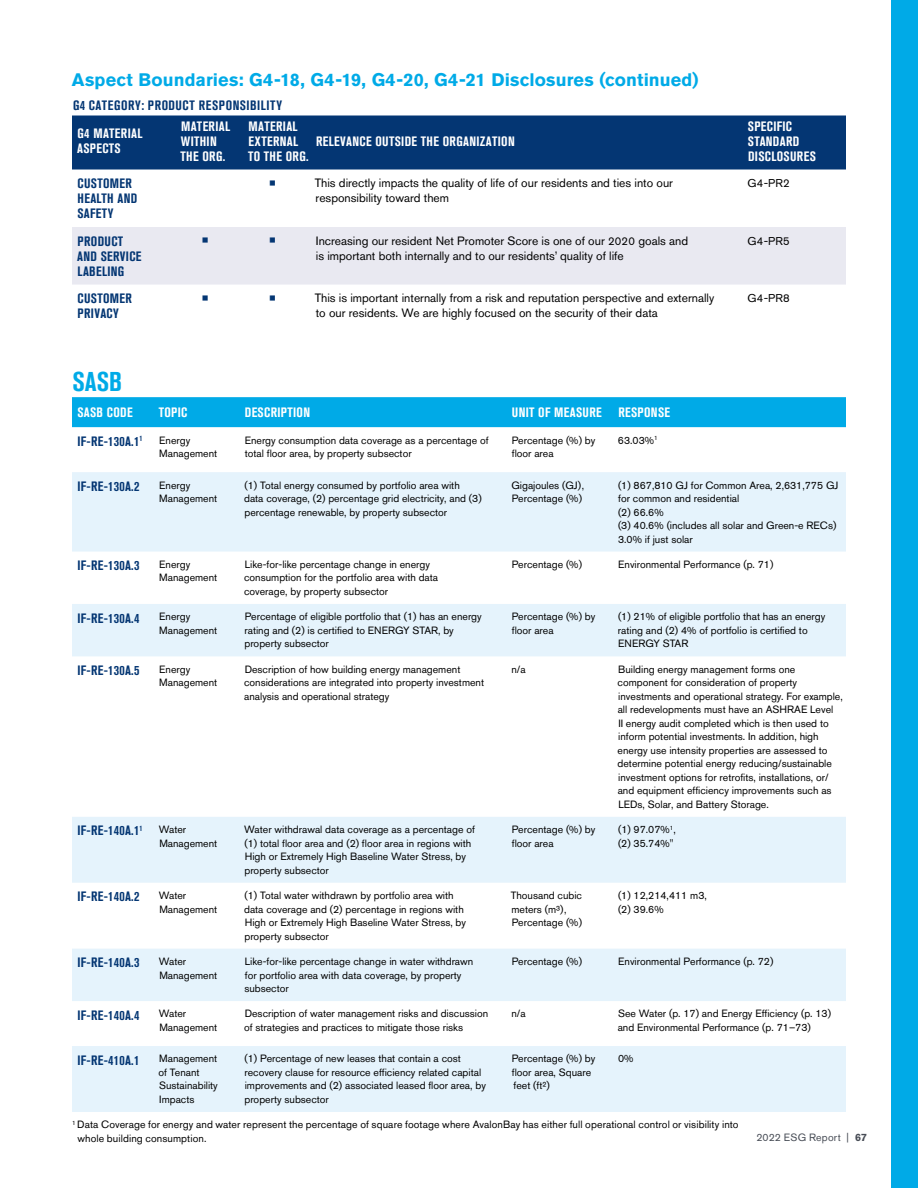
<style>
.page{position:relative;width:918px;height:1188px;background:#fff}
.page>*{position:absolute;margin:0;border:0;box-sizing:border-box;transform-origin:0 0}
.t1{font:700 condensed 27px "Akzidenz Grotesk BQ";color:#00aae7}
.t2{font:22.5px "Akzidenz Grotesk BQ";color:#043673}
.t3{font:700 18px "Akzidenz Grotesk BQ";letter-spacing:.01em;color:#00aae7}
.t4{font:700 condensed 13.5px/15px "Akzidenz Grotesk BQ";letter-spacing:.025em;color:#043673}
.t5{font:700 condensed 13.5px/15px "Akzidenz Grotesk BQ";letter-spacing:.025em;color:#fff}
.t6{font:12px/15px "Akzidenz Grotesk BQ";color:#000}
.t7{font:11.25px "Akzidenz Grotesk BQ";letter-spacing:.02em;color:#000}
.t8{font:10.5px/13.5px "Akzidenz Grotesk BQ";color:#000}
.t9{font:10.5px "Akzidenz Grotesk BQ";letter-spacing:.02em;color:#474c55}
.s1{font-size:22.5px;color:#043673}
.s2{font-size:12px}
.s3{font-size:11.25px}
.s4{font-weight:700}
</style>
<div class="page">
<div style="left:72px;top:116px;width:774px;height:54px;background:#043673"></div>
<div style="left:72px;top:227px;width:774px;height:58px;background:#e9e9f1"></div>
<div style="left:72px;top:397px;width:774px;height:30px;background:#00aae7"></div>
<svg style="left:72px;top:472px;width:774px;height:640px"></svg>
<div style="left:891px;top:0;width:27px;height:1188px;background:#00aae7"></div>
<h3 class="t3" style="left:72px;top:69px;width:628px">Aspect Boundaries: G4-18, G4-19, G4-20, G4-21 Disclosures (continued)</h3>
<p class="t4" style="left:73px;top:97px;width:211px">G4 CATEGORY: PRODUCT RESPONSIBILITY</p>
<p class="t5" style="left:77px;top:126px;width:67px">G4 MATERIAL<br>ASPECTS</p>
<p class="t5" style="left:181px;top:119px;width:51px">MATERIAL<br>WITHIN<br>THE ORG.</p>
<p class="t5" style="left:248px;top:119px;width:62px">MATERIAL<br>EXTERNAL<br>TO THE ORG.</p>
<p class="t5" style="left:316px;top:134px;width:200px">RELEVANCE OUTSIDE THE ORGANIZATION</p>
<p class="t5" style="left:748px;top:119px;width:69px">SPECIFIC<br>STANDARD<br>DISCLOSURES</p>
<p class="t4" style="left:77px;top:176px;width:61px">CUSTOMER<br>HEALTH AND<br>SAFETY</p>
<p class="t6" style="left:316px;top:175px;width:359px;text-indent:-47px"><span class="s1">•</span> This directly impacts the quality of life of our residents and ties into our responsibility toward them</p>
<p class="t7" style="left:748px;top:176px;width:44px">G4<span class="s2">-</span>PR2</p>
<p class="t4" style="left:77px;top:233px;width:66px">PRODUCT<br>AND SERVICE<br>LABELING</p>
<h2 class="t2" style="left:201px;top:227px;width:9px">•</h2>
<p class="t6" style="left:316px;top:233px;width:374px;text-indent:-47px"><span class="s1">•</span> Increasing our resident Net Promoter Score is one of our <span class="s3">2020</span> goals and is important both internally and to our residents’ quality of life</p>
<p class="t7" style="left:748px;top:234px;width:44px">G4<span class="s2">-</span>PR5</p>
<p class="t4" style="left:78px;top:291px;width:56px">CUSTOMER<br>PRIVACY</p>
<h2 class="t2" style="left:201px;top:284px;width:9px">•</h2>
<p class="t6" style="left:316px;top:290px;width:400px;text-indent:-47px"><span class="s1">•</span> This is important internally from a risk and reputation perspective and externally to our residents. We are highly focused on the security of their data</p>
<p class="t7" style="left:748px;top:291px;width:44px">G4<span class="s2">-</span>PR8</p>
<h1 class="t1" style="left:72px;top:366px;width:51px">SASB</h1>
<p class="t5" style="left:77px;top:405px;width:57px">SASB CODE</p>
<p class="t5" style="left:159px;top:405px;width:30px">TOPIC</p>
<p class="t5" style="left:245px;top:405px;width:67px">DESCRIPTION</p>
<p class="t5" style="left:512px;top:405px;width:160px">UNIT OF MEASURE RESPONSE</p>
<p class="t4" style="left:78px;top:433px;width:67px">IF-RE-130A.1<sup>1</sup></p>
<p class="t8" style="left:159px;top:433px;width:60px">Energy<br>Management</p>
<p class="t8" style="left:245px;top:433px;width:245px">Energy consumption data coverage as a percentage of total floor area, by property subsector</p>
<p class="t8" style="left:512px;top:433px;width:85px">Percentage (%) by floor area</p>
<p class="t8" style="left:618px;top:433px;width:41px">63.03%<sup>1</sup></p>
<p class="t4" style="left:78px;top:478px;width:63px">IF-RE-130A.2</p>
<p class="t8" style="left:159px;top:478px;width:60px">Energy<br>Management</p>
<p class="t8" style="left:244px;top:478px;width:239px">(1) Total energy consumed by portfolio area with<br>data coverage, (2) percentage grid electricity, and (3) percentage renewable, by property subsector</p>
<p class="t8" style="left:511px;top:478px;width:74px">Gigajoules (GJ),<br>Percentage (%)</p>
<p class="t8" style="left:618px;top:478px;width:222px">(1) 867,810 GJ for Common Area, 2,631,775 GJ for common and residential<br>(2) 66.6%<br>(3) 40.6% (includes all solar and Green-e RECs)<br>3.0% if just solar</p>
<p class="t4" style="left:78px;top:558px;width:63px">IF-RE-130A.3</p>
<p class="t8" style="left:159px;top:558px;width:60px">Energy<br>Management</p>
<p class="t8" style="left:244px;top:558px;width:196px">Like-for-like percentage change in energy consumption for the portfolio area with data coverage, by property subsector</p>
<p class="t8" style="left:512px;top:558px;width:72px">Percentage (%)</p>
<p class="t8" style="left:618px;top:558px;width:157px">Environmental Performance (p. 71)</p>
<p class="t4" style="left:78px;top:610px;width:63px">IF-RE-130A.4</p>
<p class="t8" style="left:159px;top:610px;width:60px">Energy<br>Management</p>
<p class="t8" style="left:244px;top:610px;width:239px">Percentage of eligible portfolio that (1) has an energy rating and (2) is certified to ENERGY STAR, by property subsector</p>
<p class="t8" style="left:512px;top:610px;width:85px">Percentage (%) by floor area</p>
<p class="t8" style="left:618px;top:610px;width:209px">(1) 21% of eligible portfolio that has an energy rating and (2) 4% of portfolio is certified to<br>ENERGY STAR</p>
<p class="t4" style="left:78px;top:663px;width:63px">IF-RE-130A.5</p>
<p class="t8" style="left:159px;top:662px;width:60px">Energy<br>Management</p>
<p class="t8" style="left:244px;top:662px;width:242px">Description of how building energy management considerations are integrated into property investment analysis and operational strategy</p>
<p class="t8" style="left:511px;top:662px;width:16px">n/a</p>
<p class="t8" style="left:618px;top:662px;width:227px">Building energy management forms one component for consideration of property investments and operational strategy. For example, all redevelopments must have an ASHRAE Level<br>II energy audit completed which is then used to inform potential investments. In addition, high energy use intensity properties are assessed to determine potential energy reducing/sustainable investment options for retrofits, installations, or/ and equipment efficiency improvements such as LEDs, Solar, and Battery Storage.</p>
<p class="t4" style="left:78px;top:823px;width:67px">IF-RE-140A.1<sup>1</sup></p>
<p class="t8" style="left:159px;top:823px;width:60px">Water<br>Management</p>
<p class="t8" style="left:244px;top:823px;width:232px">Water withdrawal data coverage as a percentage of (1) total floor area and (2) floor area in regions with High or Extremely High Baseline Water Stress, by property subsector</p>
<p class="t8" style="left:512px;top:823px;width:85px">Percentage (%) by floor area</p>
<p class="t8" style="left:618px;top:823px;width:59px">(1) 97.07%<sup>1</sup>, (2) 35.74%"</p>
<p class="t4" style="left:78px;top:889px;width:63px">IF-RE-140A.2</p>
<p class="t8" style="left:159px;top:889px;width:60px">Water<br>Management</p>
<p class="t8" style="left:244px;top:889px;width:224px">(1) Total water withdrawn by portfolio area with data coverage and (2) percentage in regions with High or Extremely High Baseline Water Stress, by property subsector</p>
<p class="t8" style="left:511px;top:889px;width:73px">Thousand cubic meters (m³),<br>Percentage (%)</p>
<p class="t8" style="left:618px;top:889px;width:90px">(1) 12,214,411 m3, (2) 39.6%</p>
<p class="t4" style="left:78px;top:955px;width:63px">IF-RE-140A.3</p>
<p class="t8" style="left:159px;top:955px;width:60px">Water<br>Management</p>
<p class="t8" style="left:244px;top:955px;width:230px">Like-for-like percentage change in water withdrawn for portfolio area with data coverage, by property subsector</p>
<p class="t8" style="left:512px;top:955px;width:72px">Percentage (%)</p>
<p class="t8" style="left:618px;top:955px;width:157px">Environmental Performance (p. 72)</p>
<p class="t4" style="left:78px;top:1007px;width:63px">IF-RE-140A.4</p>
<p class="t8" style="left:159px;top:1007px;width:60px">Water<br>Management</p>
<p class="t8" style="left:244px;top:1007px;width:246px">Description of water management risks and discussion of strategies and practices to mitigate those risks</p>
<p class="t8" style="left:511px;top:1007px;width:16px">n/a</p>
<p class="t8" style="left:618px;top:1007px;width:215px">See Water (p. 17) and Energy Efficiency (p. 13) and Environmental Performance (p. 71–73)</p>
<p class="t4" style="left:78px;top:1052px;width:63px">IF-RE-410A.1</p>
<p class="t8" style="left:159px;top:1052px;width:61px">Management of Tenant<br>Sustainability<br>Impacts</p>
<p class="t8" style="left:244px;top:1052px;width:243px">(1) Percentage of new leases that contain a cost recovery clause for resource efficiency related capital improvements and (2) associated leased floor area, by property subsector</p>
<p class="t8" style="left:512px;top:1052px;width:85px">Percentage (%) by floor area, Square feet (ft²)</p>
<p class="t8" style="left:618px;top:1052px;width:17px">0%</p>
<p class="t8" style="left:77px;top:1118px;width:663px;text-indent:-5px"><sup>1</sup> Data Coverage for energy and water represent the percentage of square footage where AvalonBay has either full operational control or visibility into whole building consumption.</p>
<p class="t9" style="left:756px;top:1131px;width:112px">2022 ESG Report | <span class="s4">67</span></p>
</div>
